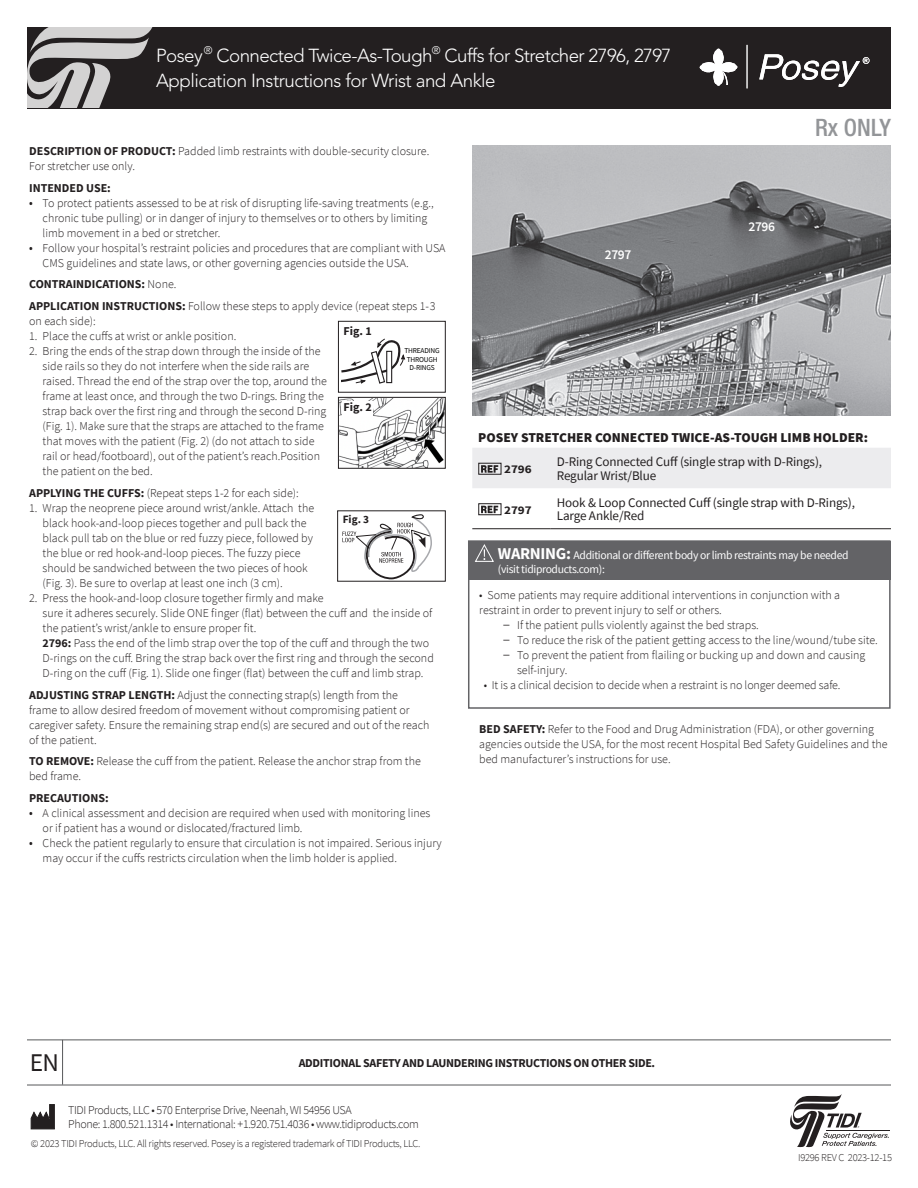
<style>
.page{position:relative;width:918px;height:1188px;background:#fff}
.page>*{position:absolute;margin:0;border:0;box-sizing:border-box;transform-origin:0 0}
.t1{font:25.5px "Source Sans Pro";color:#231f20}
.Rx_ONLY_Head{font:500 condensed 24px "Helvetica Neue LT Std";color:#939598}
.t2{font:300 18.75px/25.5px "Avenir LT Std";letter-spacing:-.03em;color:#fff}
.Subheads-ISO{font:900 13.5px "Source Sans Pro";color:#231f20}
.Fig_Callout_Numbers_Black{font:600 13.5px "Source Sans Pro";letter-spacing:-.025em;color:#fff}
.Part_Number_Description-ISO{font:13.2px/13.5px "Source Sans Pro";letter-spacing:-.01em;color:#231f20}
.Body-back_Bullets_Source{font:300 12px/15px "Source Sans Pro";color:#231f20}
.Body-back_Bullets_Source-2{font:300 12px/14.4px "Source Sans Pro";letter-spacing:-.03em;color:#231f20}
.Subheads-ISO-2{font:300 12px/15px "Source Sans Pro";color:#231f20}
.Body-back_Bullets_Source-3{font:700 12px "Source Sans Pro";letter-spacing:-.025em;color:#231f20}
.Body-back_Bullets_Source-4{font:700 12px "Source Sans Pro";color:#231f20}
.FigureNumbers_Footnotes{font:700 12px "Source Sans Pro";color:#231f20}
.Part_Number_Description-ISO-2{font:700 11.85px "Source Sans Pro";color:#231f20;scale:1.11 1}
.t3{font:11.7px/14px "Source Sans Pro";letter-spacing:-.03em;color:#fff}
.FigureNumbers_Footnotes-2{font:700 11.25px "Source Sans Pro";color:#231f20}
.doc_number{font:300 10.5px "Source Sans Pro";letter-spacing:-.025em;color:#231f20}
.t4{font:7.5px/8.2px "Source Sans Pro";letter-spacing:-.025em;color:#050504;text-align:center}
.s1{font-weight:700}
.s2{font-weight:400;font-size:13.5px}
.s3{font-weight:300}
.s4{font-weight:700;font-size:16.5px}
.s5{font-family:"Helvetica Neue LT Std";font-stretch:condensed;font-size:13.5px}
</style>
<div class="page">
<img style="left:472px;top:146px;width:419px;height:270px">
<div style="left:27px;top:27px;width:864px;height:81px;background:#231f20"></div>
<svg style="left:27px;top:27px;width:126px;height:81px"></svg>
<svg style="left:700px;top:49px;width:38px;height:37px"></svg>
<hr style="left:747px;top:45px;width:1px;height:43px;background:#fff">
<svg style="left:759px;top:54px;width:111px;height:33px"></svg>
<hr style="left:27px;top:1085px;width:864px;height:1px;background:#57585a">
<svg style="left:30px;top:1104px;width:25px;height:25px"></svg>
<hr style="left:826px;top:1131px;width:64px;height:1px;background:#231f20">
<svg style="left:790px;top:1094px;width:99px;height:53px"></svg>
<hr style="left:27px;top:1040px;width:864px;height:1px;background:#57585a">
<hr style="left:62px;top:1040px;width:1px;height:45px;background:#57585a">
<img style="left:340px;top:399px;width:104px;height:68px">
<div style="left:343px;top:401px;width:30px;height:15px;background:#fff"></div>
<div style="left:338px;top:397px;width:108px;height:72px;border:1px solid #231f20"></div>
<hr style="left:472px;top:528px;width:79px;height:1px;background:#231f20">
<hr style="left:551px;top:528px;width:340px;height:1px;background:#231f20">
<div style="left:472px;top:448px;width:419px;height:40px;background:#ececee"></div>
<div style="left:478px;top:503px;width:23px;height:12px;border:1px solid #231f20"></div>
<svg style="left:481px;top:506px;width:17px;height:7px"></svg>
<div style="left:338px;top:321px;width:108px;height:72px;border:1px solid #231f20"></div>
<svg style="left:341px;top:338px;width:64px;height:46px"></svg>
<div style="left:387px;top:351px;width:5px;height:32px;background:#fff"></div>
<div style="left:386px;top:351px;width:6px;height:32px;border:1px solid #231f20"></div>
<div style="left:337px;top:510px;width:109px;height:72px;border:1px solid #231f20"></div>
<svg style="left:342px;top:514px;width:90px;height:65px"></svg>
<div style="left:469px;top:541px;width:422px;height:39px;background:#636366"></div>
<svg style="left:475px;top:544px;width:19px;height:18px"></svg>
<div style="left:468px;top:540px;width:423px;height:169px;border:2px solid #636366"></div>
<h3 class="t2" style="left:156px;top:43px;width:517px">Posey<sup>®</sup> Connected Twice-As-Tough<sup>®</sup> Cuffs for Stretcher 2796, 2797<br>Application Instructions for Wrist and Ankle</h3>
<p class="Rx_ONLY_Head" style="left:815px;top:113px;width:77px">Rx ONLY</p>
<p class="Subheads-ISO-2" style="left:29px;top:143px;width:402px"><span class="s1">DESCRIPTION OF PRODUCT:</span> Padded limb restraints with double-security closure.<br>For stretcher use only.</p>
<p class="Body-back_Bullets_Source-4" style="left:29px;top:179px;width:83px">INTENDED USE:</p>
<p class="Body-back_Bullets_Source" style="left:43px;top:195px;width:393px;text-indent:-14px"><span class="s2">•</span> To protect patients assessed to be at risk of disrupting life-saving treatments (e.g., chronic tube pulling) or in danger of injury to themselves or to others by limiting limb movement in a bed or stretcher.</p>
<p class="Body-back_Bullets_Source" style="left:43px;top:240px;width:404px;text-indent:-14px"><span class="s2">•</span> Follow your hospital’s restraint policies and procedures that are compliant with USA<br>CMS guidelines and state laws, or other governing agencies outside the USA.</p>
<p class="Body-back_Bullets_Source-4" style="left:29px;top:276px;width:149px">CONTRAINDICATIONS: <span class="s3">None.</span></p>
<p class="Body-back_Bullets_Source" style="left:29px;top:299px;width:408px"><span class="s1">APPLICATION INSTRUCTIONS:</span> Follow these steps to apply device (repeat steps 1-3 on each side):</p>
<p class="Body-back_Bullets_Source" style="left:29px;top:329px;width:209px">1. Place the cuffs at wrist or ankle position.</p>
<p class="Body-back_Bullets_Source" style="left:43px;top:344px;width:286px;text-indent:-14px">2. Bring the ends of the strap down through the inside of the side rails so they do not interfere when the side rails are raised. Thread the end of the strap over the top, around the frame at least once, and through the two D-rings. Bring the strap back over the first ring and through the second D-ring (Fig. 1). Make sure that the straps are attached to the frame that moves with the patient (Fig. 2) (do not attach to side rail or head/footboard), out of the patient’s reach.Position the patient on the bed.</p>
<p class="Body-back_Bullets_Source" style="left:29px;top:485px;width:271px"><span class="s1">APPLYING THE CUFFS:</span> (Repeat steps 1-2 for each side):</p>
<p class="Body-back_Bullets_Source" style="left:43px;top:500px;width:273px;text-indent:-14px">1. Wrap the neoprene piece around wrist/ankle. Attach the black hook-and-loop pieces together and pull back the black pull tab on the blue or red fuzzy piece, followed by the blue or red hook-and-loop pieces. The fuzzy piece should be sandwiched between the two pieces of hook (Fig. 3). Be sure to overlap at least one inch (3 cm).</p>
<p class="Body-back_Bullets_Source" style="left:43px;top:590px;width:391px;text-indent:-14px">2. Press the hook-and-loop closure together firmly and make<br>sure it adheres securely. Slide ONE finger (flat) between the cuff and the inside of the patient’s wrist/ankle to ensure proper fit.</p>
<p class="Body-back_Bullets_Source" style="left:43px;top:635px;width:393px"><span class="s1">2796:</span> Pass the end of the limb strap over the top of the cuff and through the two<br>D-rings on the cuff. Bring the strap back over the first ring and through the second<br>D-ring on the cuff (Fig. 1). Slide one finger (flat) between the cuff and limb strap.</p>
<p class="Body-back_Bullets_Source" style="left:29px;top:687px;width:402px"><span class="s1">ADJUSTING STRAP LENGTH:</span> Adjust the connecting strap(s) length from the<br>frame to allow desired freedom of movement without compromising patient or caregiver safety. Ensure the remaining strap end(s) are secured and out of the reach of the patient.</p>
<p class="Body-back_Bullets_Source" style="left:29px;top:754px;width:393px"><span class="s1">TO REMOVE:</span> Release the cuff from the patient. Release the anchor strap from the bed frame.</p>
<p class="Body-back_Bullets_Source-4" style="left:29px;top:790px;width:81px">PRECAUTIONS:</p>
<p class="Body-back_Bullets_Source" style="left:43px;top:806px;width:389px;text-indent:-14px"><span class="s2">•</span> A clinical assessment and decision are required when used with monitoring lines or if patient has a wound or dislocated/fractured limb.</p>
<p class="Body-back_Bullets_Source" style="left:43px;top:836px;width:401px;text-indent:-14px"><span class="s2">•</span> Check the patient regularly to ensure that circulation is not impaired. Serious injury may occur if the cuffs restricts circulation when the limb holder is applied.</p>
<p class="FigureNumbers_Footnotes" style="left:344px;top:323px;width:30px">Fig. 1</p>
<p class="t4" style="left:405px;top:347px;width:37px">THREADING<br>THROUGH<br>D-RINGS</p>
<p class="FigureNumbers_Footnotes" style="left:344px;top:399px;width:30px">Fig. 2</p>
<p class="FigureNumbers_Footnotes-2" style="left:343px;top:512px;width:28px">Fig. 3</p>
<p class="Fig_Callout_Numbers_Black" style="left:605px;top:246px;width:28px">2797</p>
<p class="Fig_Callout_Numbers_Black" style="left:748px;top:218px;width:28px">2796</p>
<p class="Subheads-ISO" style="left:478px;top:428px;width:391px">POSEY STRETCHER CONNECTED TWICE-AS-TOUGH LIMB HOLDER:</p>
<p class="Part_Number_Description-ISO-2" style="left:504px;top:461px;width:26px">2796</p>
<p class="Part_Number_Description-ISO" style="left:557px;top:455px;width:267px">D-Ring Connected Cuff (single strap with D-Rings),<br>Regular Wrist/Blue</p>
<p class="Part_Number_Description-ISO-2" style="left:504px;top:502px;width:26px">2797</p>
<p class="Part_Number_Description-ISO" style="left:557px;top:495px;width:300px">Hook &amp; Loop Connected Cuff (single strap with D-Rings),<br>Large Ankle/Red</p>
<p class="t3" style="left:498px;top:548px;width:352px"><span class="s4">WARNING:</span> Additional or different body or limb restraints may be needed (visit tidiproducts.com):</p>
<p class="Body-back_Bullets_Source" style="left:479px;top:588px;width:362px">• Some patients may require additional interventions in conjunction with a restraint in order to prevent injury to self or others.</p>
<p class="Body-back_Bullets_Source" style="left:504px;top:618px;width:257px"><span class="s5">–</span> If the patient pulls violently against the bed straps.</p>
<p class="Body-back_Bullets_Source" style="left:504px;top:633px;width:376px"><span class="s5">–</span> To reduce the risk of the patient getting access to the line/wound/tube site.</p>
<p class="Body-back_Bullets_Source" style="left:517px;top:648px;width:350px;text-indent:-14px"><span class="s5">–</span> To prevent the patient from flailing or bucking up and down and causing self-injury.</p>
<p class="Body-back_Bullets_Source" style="left:484px;top:678px;width:358px">• It is a clinical decision to decide when a restraint is no longer deemed safe.</p>
<p class="Body-back_Bullets_Source" style="left:479px;top:721px;width:410px"><span class="s1">BED SAFETY:</span> Refer to the Food and Drug Administration (FDA), or other governing agencies outside the USA, for the most recent Hospital Bed Safety Guidelines and the bed manufacturer’s instructions for use.</p>
<h1 class="t1" style="left:30px;top:1047px;width:31px">EN</h1>
<p class="Body-back_Bullets_Source-3" style="left:299px;top:1055px;width:358px">ADDITIONAL SAFETY AND LAUNDERING INSTRUCTIONS ON OTHER SIDE.</p>
<p class="Body-back_Bullets_Source-2" style="left:68px;top:1102px;width:352px">TIDI Products, LLC • 570 Enterprise Drive, Neenah, WI 54956 USA<br>Phone: 1.800.521.1314 • International: +1.920.751.4036 • www.tidiproducts.com</p>
<p class="doc_number" style="left:31px;top:1137px;width:391px">© 2023 TIDI Products, LLC. All rights reserved. Posey is a registered trademark of TIDI Products, LLC.</p>
<p class="doc_number" style="left:798px;top:1151px;width:95px">I9296 REV C 2023-12-15</p>
</div>
